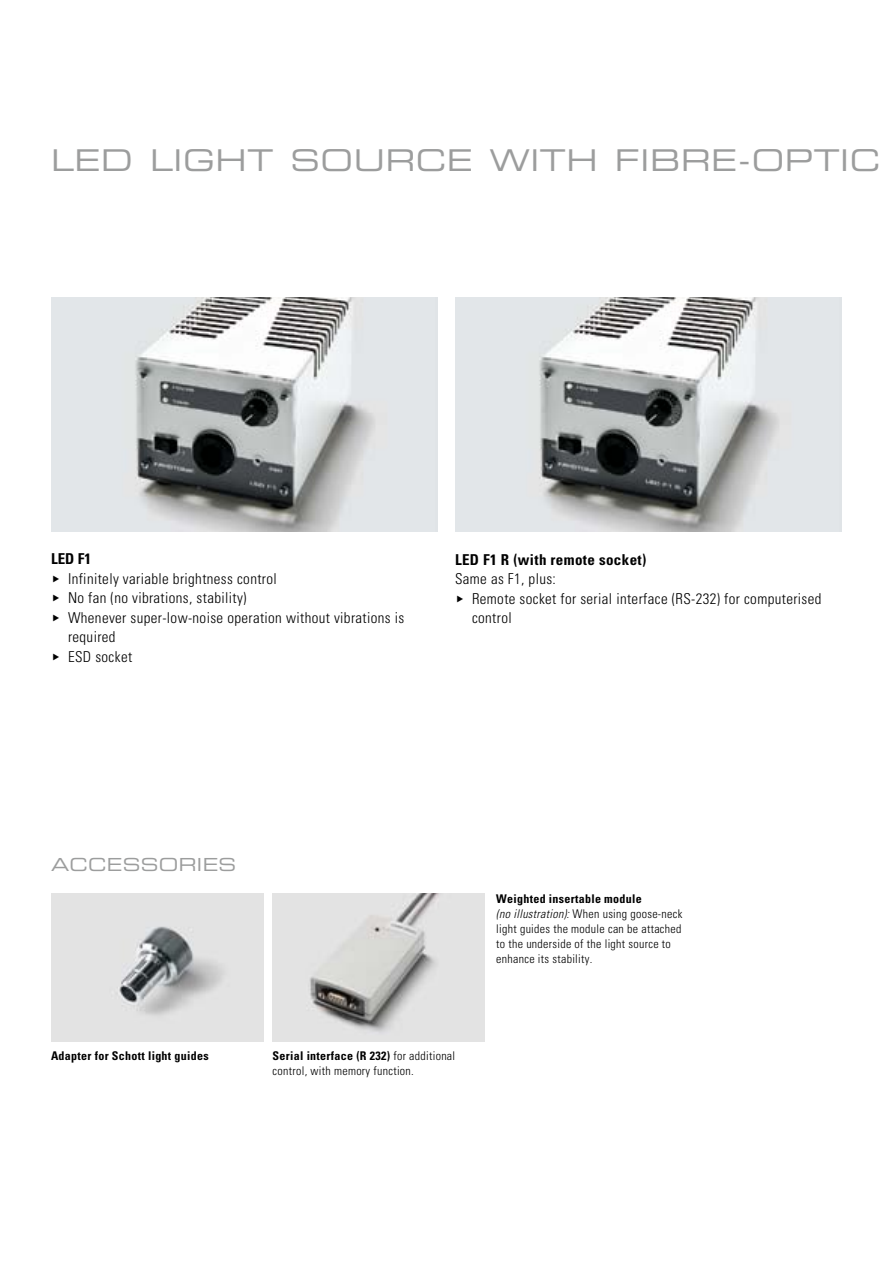
<style>
.page{position:relative;width:893px;height:1263px;background:#fff}
.page>*{position:absolute;margin:0;border:0;box-sizing:border-box;transform-origin:0 0}
.t1{font:30px "Eurostile LT Std Ex 2";letter-spacing:.02em;color:#9c9d9d}
.t2{font:18px "Eurostile LT Std Ex 2";letter-spacing:.02em;color:#9c9d9d}
.t3{font:300 condensed 15px/19.5px "Univers";letter-spacing:.025em;color:#000}
.t4{font:700 condensed 15px "Univers";letter-spacing:.025em;color:#000}
.t5{font:300 condensed 12px/15px "Univers";letter-spacing:.025em;color:#000}
.t6{font:700 condensed 12px "Univers";letter-spacing:.025em;color:#000}
.s1{font-weight:700}
.s2{font-style:italic}
</style>
<div class="page">
<img style="left:51px;top:298px;width:387px;height:233px">
<img style="left:455px;top:298px;width:387px;height:233px">
<img style="left:272px;top:893px;width:213px;height:149px">
<img style="left:51px;top:893px;width:213px;height:149px">
<h1 class="t1" style="left:51px;top:140px;width:830px">LED LIGHT SOURCE WITH FIBRE-OPTIC</h1>
<p class="t4" style="left:51px;top:550px;width:41px">LED F1</p>
<p class="t3" style="left:51px;top:569px;width:227px">◆ Infinitely variable brightness control</p>
<p class="t3" style="left:51px;top:588px;width:197px">◆ No fan (no vibrations, stability)</p>
<p class="t3" style="left:68px;top:608px;width:338px;text-indent:-17px">◆ Whenever super-low-noise operation without vibrations is required</p>
<p class="t3" style="left:51px;top:647px;width:83px">◆ ESD socket</p>
<p class="t4" style="left:455px;top:550px;width:193px">LED F1 R (with remote socket)</p>
<p class="t3" style="left:455px;top:569px;width:102px">Same as F1, plus:</p>
<p class="t3" style="left:472px;top:588px;width:351px;text-indent:-17px">◆ Remote socket for serial interface (RS-232) for computerised control</p>
<p class="t2" style="left:51px;top:852px;width:187px">ACCESSORIES</p>
<p class="t5" style="left:496px;top:891px;width:188px"><span class="s1">Weighted insertable module<br></span><span class="s2">(no illustration):</span> When using goose-neck light guides the module can be attached to the underside of the light source to enhance its stability.</p>
<p class="t6" style="left:51px;top:1048px;width:159px">Adapter for Schott light guides</p>
<p class="t5" style="left:273px;top:1048px;width:184px"><span class="s1">Serial interface (R 232)</span> for additional control, with memory function.</p>
</div>
